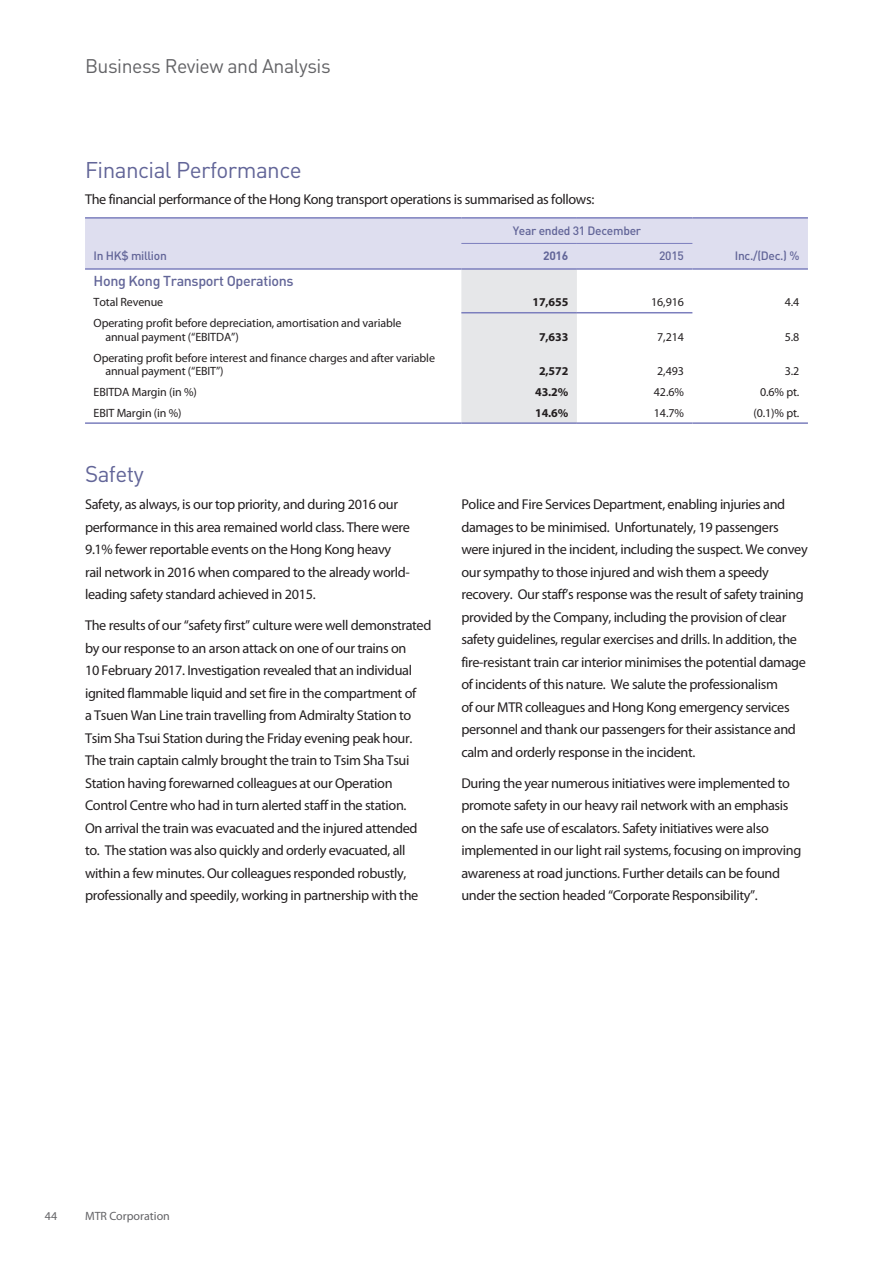
<style>
.page{position:relative;width:893px;height:1263px;background:#fff}
.page>*{position:absolute;margin:0;border:0;box-sizing:border-box;transform-origin:0 0}
.t1{font:22.5px "DIN";letter-spacing:-.025em;color:#626598}
.t2{font:19.5px "DIN";letter-spacing:-.025em;color:#636366}
.t3{font:14.25px/22.5px "Myriad Pro";letter-spacing:-.025em;color:#231f20}
.t4{font:500 14.25px "DIN";letter-spacing:-.025em;color:#626598}
.t5{font:12px/13.5px "Myriad Pro";letter-spacing:-.01em;color:#231f20}
.t6{font:500 12px "DIN";letter-spacing:-.025em;color:#626598}
.t7{font:700 12px "Myriad Pro";letter-spacing:-.01em;color:#231f20}
.t8{font:12px "Myriad Pro";color:#636366}
.t9{font:700 12px "DIN";color:#626598}
</style>
<div class="page">
<svg style="left:85px;top:219px;width:723px;height:203px"></svg>
<hr style="left:85px;top:217px;width:376px;height:2px;background:#7c7fbd">
<hr style="left:461px;top:217px;width:116px;height:2px;background:#7c7fbd">
<hr style="left:577px;top:217px;width:115px;height:2px;background:#7c7fbd">
<hr style="left:692px;top:217px;width:116px;height:2px;background:#7c7fbd">
<hr style="left:85px;top:268px;width:376px;height:2px;background:#7c7fbd">
<hr style="left:461px;top:268px;width:116px;height:2px;background:#7c7fbd">
<hr style="left:577px;top:268px;width:115px;height:2px;background:#7c7fbd">
<hr style="left:692px;top:268px;width:116px;height:2px;background:#7c7fbd">
<hr style="left:461px;top:243px;width:116px;height:1px;background:#7c7fbd">
<hr style="left:577px;top:243px;width:115px;height:1px;background:#7c7fbd">
<hr style="left:461px;top:312px;width:116px;height:1px;background:#7c7fbd">
<hr style="left:577px;top:312px;width:115px;height:1px;background:#7c7fbd">
<hr style="left:85px;top:422px;width:376px;height:2px;background:#7c7fbd">
<hr style="left:461px;top:422px;width:116px;height:2px;background:#7c7fbd">
<hr style="left:577px;top:422px;width:115px;height:2px;background:#7c7fbd">
<hr style="left:692px;top:422px;width:116px;height:2px;background:#7c7fbd">
<h2 class="t2" style="left:85px;top:54px;width:247px">Business Review and Analysis</h2>
<h1 class="t1" style="left:85px;top:155px;width:218px">Financial Performance</h1>
<p class="t3" style="left:85px;top:189px;width:511px">The financial performance of the Hong Kong transport operations is summarised as follows:</p>
<p class="t6" style="left:513px;top:223px;width:130px">Year ended 31 December</p>
<p class="t6" style="left:94px;top:248px;width:75px">In HK$ million</p>
<p class="t9" style="left:543px;top:248px;width:27px">2016</p>
<p class="t6" style="left:659px;top:248px;width:26px">2015</p>
<p class="t6" style="left:735px;top:248px;width:66px">Inc./(Dec.) %</p>
<p class="t4" style="left:94px;top:271px;width:202px">Hong Kong Transport Operations</p>
<p class="t5" style="left:94px;top:296px;width:71px">Total Revenue</p>
<p class="t7" style="left:533px;top:296px;width:37px">17,655</p>
<p class="t5" style="left:651px;top:296px;width:34px">16,916</p>
<p class="t5" style="left:785px;top:296px;width:16px">4.4</p>
<p class="t5" style="left:105px;top:317px;width:298px;text-indent:-12px">Operating profit before depreciation, amortisation and variable annual payment (“EBITDA”)</p>
<p class="t7" style="left:539px;top:330px;width:31px">7,633</p>
<p class="t5" style="left:657px;top:330px;width:28px">7,214</p>
<p class="t5" style="left:785px;top:330px;width:16px">5.8</p>
<p class="t5" style="left:105px;top:351px;width:331px;text-indent:-12px">Operating profit before interest and finance charges and after variable annual payment (“EBIT”)</p>
<p class="t7" style="left:539px;top:364px;width:31px">2,572</p>
<p class="t5" style="left:657px;top:364px;width:28px">2,493</p>
<p class="t5" style="left:785px;top:364px;width:16px">3.2</p>
<p class="t5" style="left:94px;top:385px;width:105px">EBITDA Margin (in %)</p>
<p class="t7" style="left:535px;top:385px;width:35px">43.2%</p>
<p class="t5" style="left:654px;top:385px;width:31px">42.6%</p>
<p class="t5" style="left:760px;top:385px;width:41px">0.6% pt.</p>
<p class="t5" style="left:94px;top:406px;width:90px">EBIT Margin (in %)</p>
<p class="t7" style="left:535px;top:406px;width:35px">14.6%</p>
<p class="t5" style="left:654px;top:406px;width:31px">14.7%</p>
<p class="t5" style="left:754px;top:406px;width:47px">(0.1)% pt.</p>
<h1 class="t1" style="left:85px;top:460px;width:60px">Safety</h1>
<p class="t3" style="left:85px;top:493px;width:326px">Safety, as always, is our top priority, and during 2016 our performance in this area remained world class. There were 9.1% fewer reportable events on the Hong Kong heavy rail network in 2016 when compared to the already world&shy;leading safety standard achieved in 2015.</p>
<p class="t3" style="left:85px;top:614px;width:348px">The results of our “safety first” culture were well demonstrated by our response to an arson attack on one of our trains on<br>10 February 2017. Investigation revealed that an individual ignited flammable liquid and set fire in the compartment of<br>a Tsuen Wan Line train travelling from Admiralty Station to Tsim Sha Tsui Station during the Friday evening peak hour.<br>The train captain calmly brought the train to Tsim Sha Tsui Station having forewarned colleagues at our Operation Control Centre who had in turn alerted staff in the station.<br>On arrival the train was evacuated and the injured attended to. The station was also quickly and orderly evacuated, all within a few minutes. Our colleagues responded robustly, professionally and speedily, working in partnership with the</p>
<p class="t3" style="left:461px;top:493px;width:348px">Police and Fire Services Department, enabling injuries and damages to be minimised. Unfortunately, 19 passengers were injured in the incident, including the suspect. We convey our sympathy to those injured and wish them a speedy recovery. Our staff’s response was the result of safety training provided by the Company, including the provision of clear safety guidelines, regular exercises and drills. In addition, the fire-resistant train car interior minimises the potential damage of incidents of this nature. We salute the professionalism<br>of our MTR colleagues and Hong Kong emergency services personnel and thank our passengers for their assistance and calm and orderly response in the incident.</p>
<p class="t3" style="left:461px;top:772px;width:341px">During the year numerous initiatives were implemented to promote safety in our heavy rail network with an emphasis on the safe use of escalators. Safety initiatives were also implemented in our light rail systems, focusing on improving awareness at road junctions. Further details can be found under the section headed “Corporate Responsibility”.</p>
<p class="t8" style="left:45px;top:1210px;width:14px">44</p>
<p class="t8" style="left:85px;top:1210px;width:86px">MTR Corporation</p>
</div>
